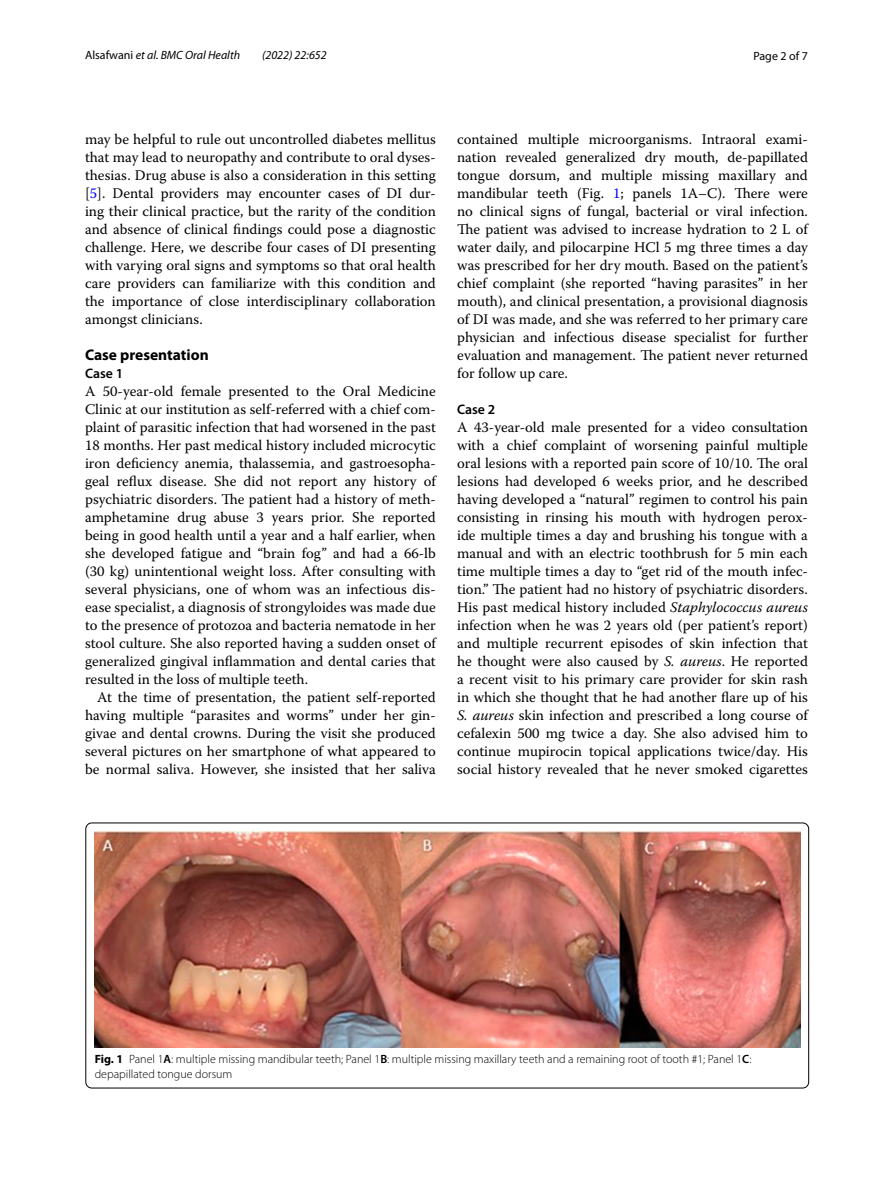
<style>
.page{position:relative;width:893px;height:1187px;background:#fff}
.page>*{position:absolute;margin:0;border:0;box-sizing:border-box;transform-origin:0 0}
.t1{font:700 15.45px "Myriad Pro";color:#000}
.t2{font:14.7px/18px "Warnock Pro";color:#000;text-align:justify}
.t3{font:600 13.8px "Myriad Pro";color:#000}
.t4{font:300 12px/15px "Myriad Pro";color:#000}
.t5{font:italic 12px "Myriad Pro";color:#000}
.t6{font:12px "Myriad Pro";color:#000}
.s1{font-style:normal}
.s2{color:#00f}
.s3{font-style:italic}
.s4{font-weight:700}
.s5{font-weight:600}
</style>
<div class="page">
<img style="left:94px;top:831px;width:706px;height:216px">
<div style="left:86px;top:822px;width:723px;height:266px;border:1px solid #000;border-radius:6px"></div>
<p class="t5" style="left:85px;top:48px;width:157px"><span class="s1">Alsafwani</span> et al. BMC Oral Health</p>
<p class="t5" style="left:262px;top:48px;width:66px">(2022) 22:652</p>
<p class="t6" style="left:753px;top:48px;width:56px">Page 2 of 7</p>
<p class="t2" style="left:85px;top:130px;width:352px">may be helpful to rule out uncontrolled diabetes mellitus that may lead to neuropathy and contribute to oral dyses&shy;thesias. Drug abuse is also a consideration in this setting [<span class="s2">5</span>]. Dental providers may encounter cases of DI dur&shy;ing their clinical practice, but the rarity of the condition and absence of clinical findings could pose a diagnostic challenge. Here, we describe four cases of DI presenting with varying oral signs and symptoms so that oral health care providers can familiarize with this condition and the importance of close interdisciplinary collaboration amongst clinicians.</p>
<p class="t1" style="left:85px;top:344px;width:125px">Case presentation</p>
<p class="t3" style="left:85px;top:364px;width:40px">Case 1</p>
<p class="t2" style="left:85px;top:382px;width:352px">A 50-year-old female presented to the Oral Medicine Clinic at our institution as self-referred with a chief com&shy;plaint of parasitic infection that had worsened in the past 18 months. Her past medical history included microcytic iron deficiency anemia, thalassemia, and gastroesopha&shy;geal reflux disease. She did not report any history of psychiatric disorders. The patient had a history of meth&shy;amphetamine drug abuse 3 years prior. She reported being in good health until a year and a half earlier, when she developed fatigue and “brain fog” and had a 66-lb (30 kg) unintentional weight loss. After consulting with several physicians, one of whom was an infectious dis&shy;ease specialist, a diagnosis of strongyloides was made due to the presence of protozoa and bacteria nematode in her stool culture. She also reported having a sudden onset of generalized gingival inflammation and dental caries that resulted in the loss of multiple teeth.</p>
<p class="t2" style="left:85px;top:688px;width:352px;text-indent:12px">At the time of presentation, the patient self-reported having multiple “parasites and worms” under her gin&shy;givae and dental crowns. During the visit she produced several pictures on her smartphone of what appeared to be normal saliva. However, she insisted that her saliva</p>
<p class="t2" style="left:457px;top:130px;width:352px">contained multiple microorganisms. Intraoral exami&shy;nation revealed generalized dry mouth, de-papillated tongue dorsum, and multiple missing maxillary and mandibular teeth (Fig. <span class="s2">1</span>; panels 1A–C). There were no clinical signs of fungal, bacterial or viral infection.<br>The patient was advised to increase hydration to 2 L of water daily, and pilocarpine HCl 5 mg three times a day was prescribed for her dry mouth. Based on the patient’s chief complaint (she reported “having parasites” in her mouth), and clinical presentation, a provisional diagnosis of DI was made, and she was referred to her primary care physician and infectious disease specialist for further evaluation and management. The patient never returned for follow up care.</p>
<p class="t3" style="left:457px;top:400px;width:40px">Case 2</p>
<p class="t2" style="left:457px;top:418px;width:352px">A 43-year-old male presented for a video consultation with a chief complaint of worsening painful multiple oral lesions with a reported pain score of 10/10. The oral lesions had developed 6 weeks prior, and he described having developed a “natural” regimen to control his pain consisting in rinsing his mouth with hydrogen perox&shy;ide multiple times a day and brushing his tongue with a manual and with an electric toothbrush for 5 min each time multiple times a day to “get rid of the mouth infec&shy;tion.” The patient had no history of psychiatric disorders.<br>His past medical history included <span class="s3">Staphylococcus aureus </span>infection when he was 2 years old (per patient’s report) and multiple recurrent episodes of skin infection that he thought were also caused by <span class="s3">S. aureus</span>. He reported a recent visit to his primary care provider for skin rash in which she thought that he had another flare up of his <span class="s3">S. aureus</span> skin infection and prescribed a long course of cefalexin 500 mg twice a day. She also advised him to continue mupirocin topical applications twice/day. His social history revealed that he never smoked cigarettes</p>
<p class="t4" style="left:95px;top:1051px;width:658px"><span class="s4">Fig. 1</span> Panel 1<span class="s5">A</span>: multiple missing mandibular teeth; Panel 1<span class="s5">B</span>: multiple missing maxillary teeth and a remaining root of tooth #1; Panel 1<span class="s5">C</span>: depapillated tongue dorsum</p>
</div>
